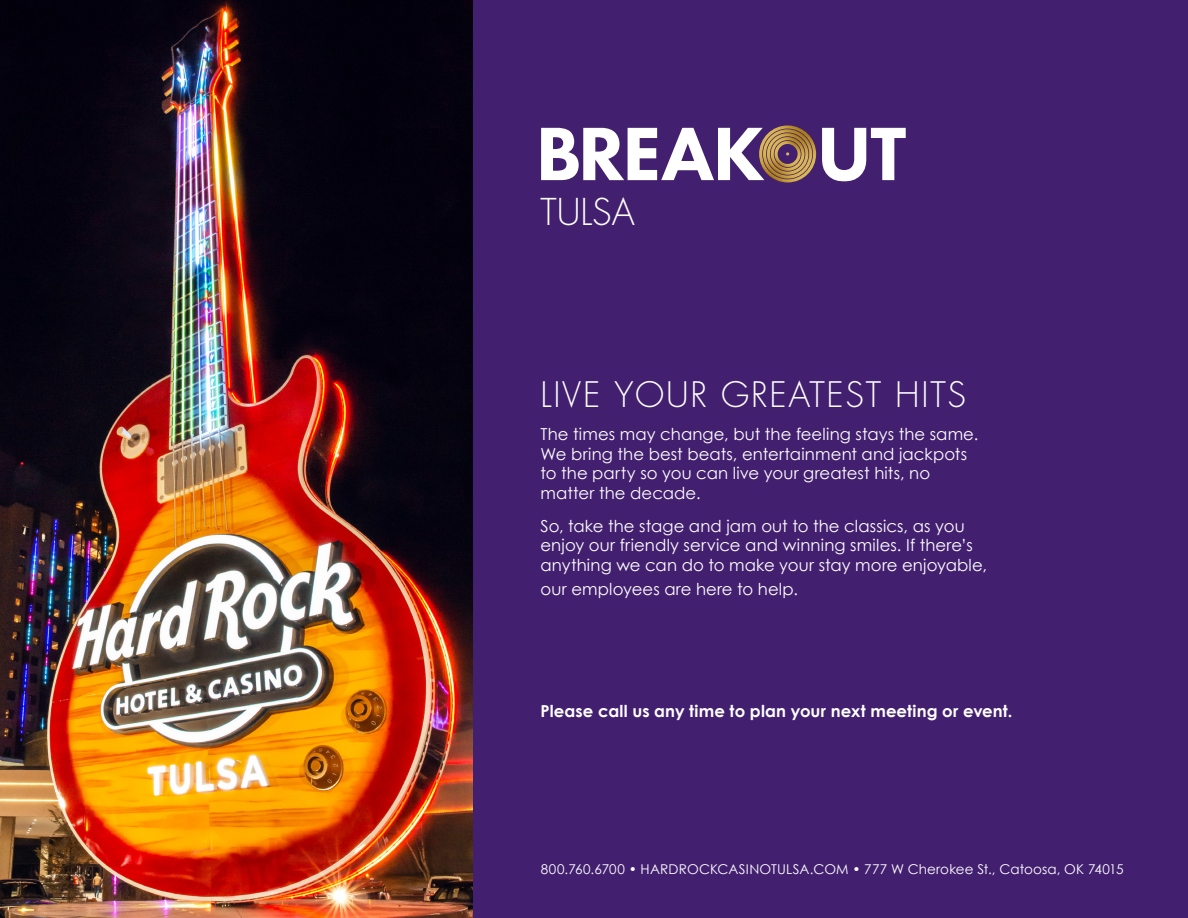
<style>
.page{position:relative;width:1188px;height:918px;background:#fff}
.page>*{position:absolute;margin:0;border:0;box-sizing:border-box;transform-origin:0 0}
.t1{font:300 36px "Futura Std";color:#fff}
.t2{font:300 34.2px "Futura Std";letter-spacing:.05em;color:#fff}
.t3{font:16.5px/19.5px "Century Gothic";letter-spacing:.005em;color:#fff}
.t4{font:700 16.5px "Century Gothic";letter-spacing:.01em;color:#fff}
.t5{font:13.5px "Century Gothic";letter-spacing:.01em;color:#fff}
</style>
<div class="page">
<div style="left:472px;top:0;width:716px;height:918px;background:#431f70"></div>
<img style="left:0;top:0;width:472px;height:918px">
<svg style="left:541px;top:125px;width:275px;height:57px"></svg>
<svg style="left:822px;top:128px;width:84px;height:53px"></svg>
<p class="t1" style="left:541px;top:190px;width:96px">TULSA</p>
<p class="t2" style="left:541px;top:374px;width:427px">LIVE YOUR GREATEST HITS</p>
<p class="t3" style="left:541px;top:424px;width:439px">The times may change, but the feeling stays the same.<br>We bring the best beats, entertainment and jackpots to the party so you can live your greatest hits, no matter the decade.</p>
<p class="t3" style="left:541px;top:516px;width:448px">So, take the stage and jam out to the classics, as you enjoy our friendly service and winning smiles. If there’s anything we can do to make your stay more enjoyable,</p>
<p class="t3" style="left:541px;top:579px;width:259px">our employees are here to help.</p>
<p class="t4" style="left:541px;top:699px;width:473px">Please call us any time to plan your next meeting or event.</p>
<p class="t5" style="left:541px;top:860px;width:584px">800.760.6700 • HARDROCKCASINOTULSA.COM • 777 W Cherokee St., Catoosa, OK 74015</p>
</div>
